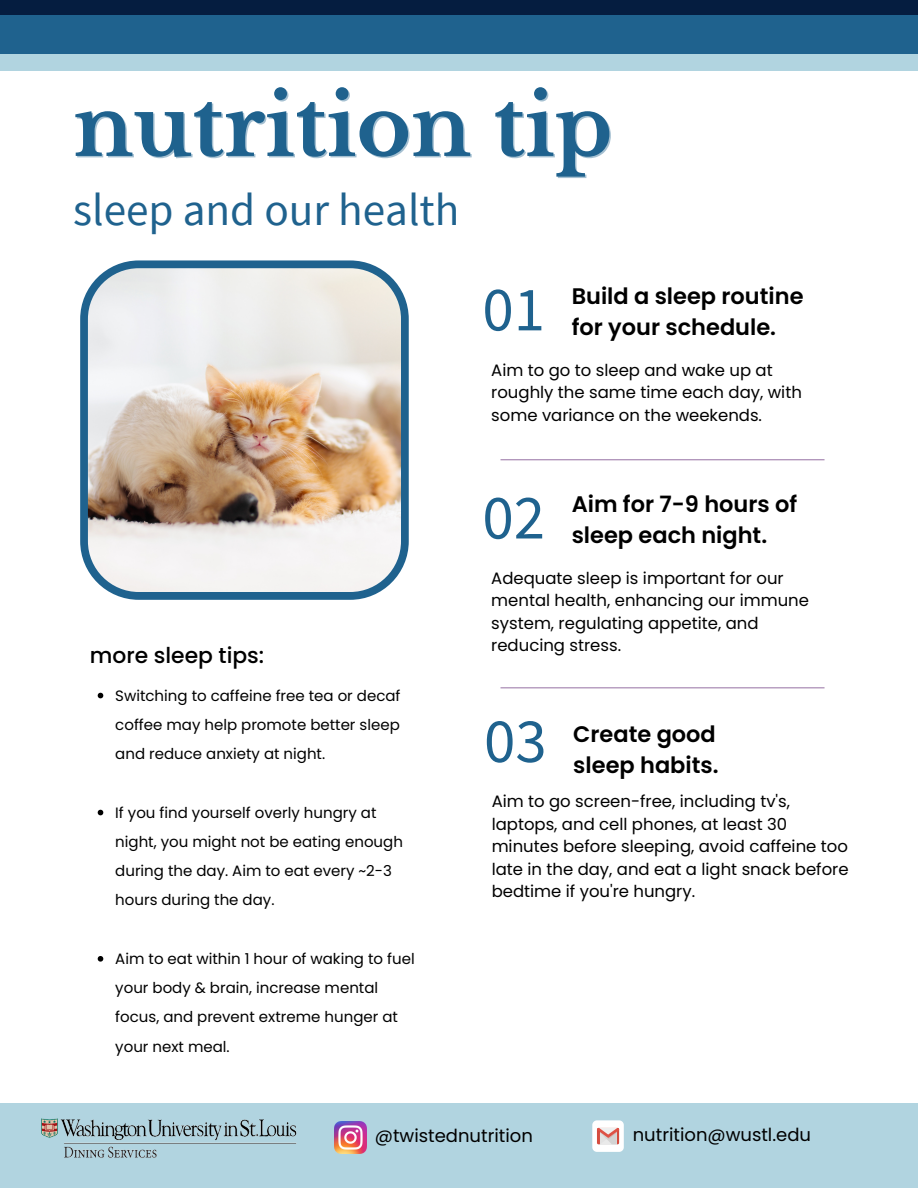
<style>
.page{position:relative;width:918px;height:1188px;background:#fff}
.page>*{position:absolute;margin:0;border:0;box-sizing:border-box;transform-origin:0 0}
.t1{font:700 82.8px "Libre Baskerville";color:#1f628e}
.t2{font:63px "Source Sans Pro";color:#1f628e}
.t3{font:45.3px "Source Sans Pro";color:#1f628e}
.t4{font:600 22.5px/30.3px "Poppins";color:#000}
.t5{font:500 21.75px "Poppins";color:#000}
.t6{font:18px "Poppins";color:#000}
.t7{font:16.5px/22.5px "Poppins";color:#000}
.t8{font:15px/29.2px "Poppins";color:#000}
</style>
<div class="page">
<div style="left:0;top:46px;width:918px;height:25px;background:#b1d4e0"></div>
<div style="left:0;top:0;width:918px;height:20px;background:#051d40"></div>
<div style="left:0;top:15px;width:918px;height:38px;background:#1f628e"></div>
<div style="left:0;top:1104px;width:918px;height:84px;background:#b1d4e0"></div>
<img style="left:335px;top:1122px;width:31px;height:31px">
<svg style="left:592px;top:1120px;width:32px;height:32px"></svg>
<img style="left:41px;top:1118px;width:256px;height:40px">
<img style="left:80px;top:260px;width:329px;height:340px">
<hr style="left:501px;top:459px;width:324px;height:1px;background:#a180ad">
<hr style="left:501px;top:687px;width:324px;height:1px;background:#a180ad">
<svg style="left:98px;top:693px;width:5px;height:5px"></svg>
<svg style="left:98px;top:810px;width:5px;height:5px"></svg>
<svg style="left:98px;top:956px;width:5px;height:6px"></svg>
<p class="t1" style="left:73px;top:76px;width:541px">nutrition tip</p>
<p class="t3" style="left:73px;top:181px;width:388px">sleep and our health</p>
<p class="t5" style="left:90px;top:640px;width:176px">more sleep tips:</p>
<p class="t8" style="left:115px;top:681px;width:287px;text-align:justify">Switching to caffeine free tea or decaf coffee may help promote better sleep and reduce anxiety at night.</p>
<p class="t8" style="left:115px;top:798px;width:289px">If you find yourself overly hungry at night, you might not be eating enough during the day. Aim to eat every ~2-3 hours during the day.</p>
<p class="t8" style="left:115px;top:944px;width:301px">Aim to eat within 1 hour of waking to fuel your body &amp; brain, increase mental focus, and prevent extreme hunger at your next meal.</p>
<p class="t2" style="left:482px;top:268px;width:64px">01</p>
<p class="t4" style="left:572px;top:281px;width:233px">Build a sleep routine for your schedule.</p>
<p class="t7" style="left:491px;top:359px;width:312px">Aim to go to sleep and wake up at roughly the same time each day, with some variance on the weekends.</p>
<p class="t2" style="left:482px;top:476px;width:64px">02</p>
<p class="t4" style="left:572px;top:489px;width:227px">Aim for 7-9 hours of sleep each night.</p>
<p class="t7" style="left:491px;top:567px;width:319px">Adequate sleep is important for our mental health, enhancing our immune system, regulating appetite, and reducing stress.</p>
<p class="t2" style="left:484px;top:700px;width:64px">03</p>
<p class="t4" style="left:573px;top:719px;width:147px">Create good sleep habits.</p>
<p class="t7" style="left:492px;top:790px;width:358px">Aim to go screen-free, including tv's, laptops, and cell phones, at least 30 minutes before sleeping, avoid caffeine too late in the day, and eat a light snack before bedtime if you're hungry.</p>
<p class="t6" style="left:375px;top:1123px;width:160px">@twistednutrition</p>
<p class="t6" style="left:633px;top:1122px;width:180px">nutrition@wustl.edu</p>
</div>
